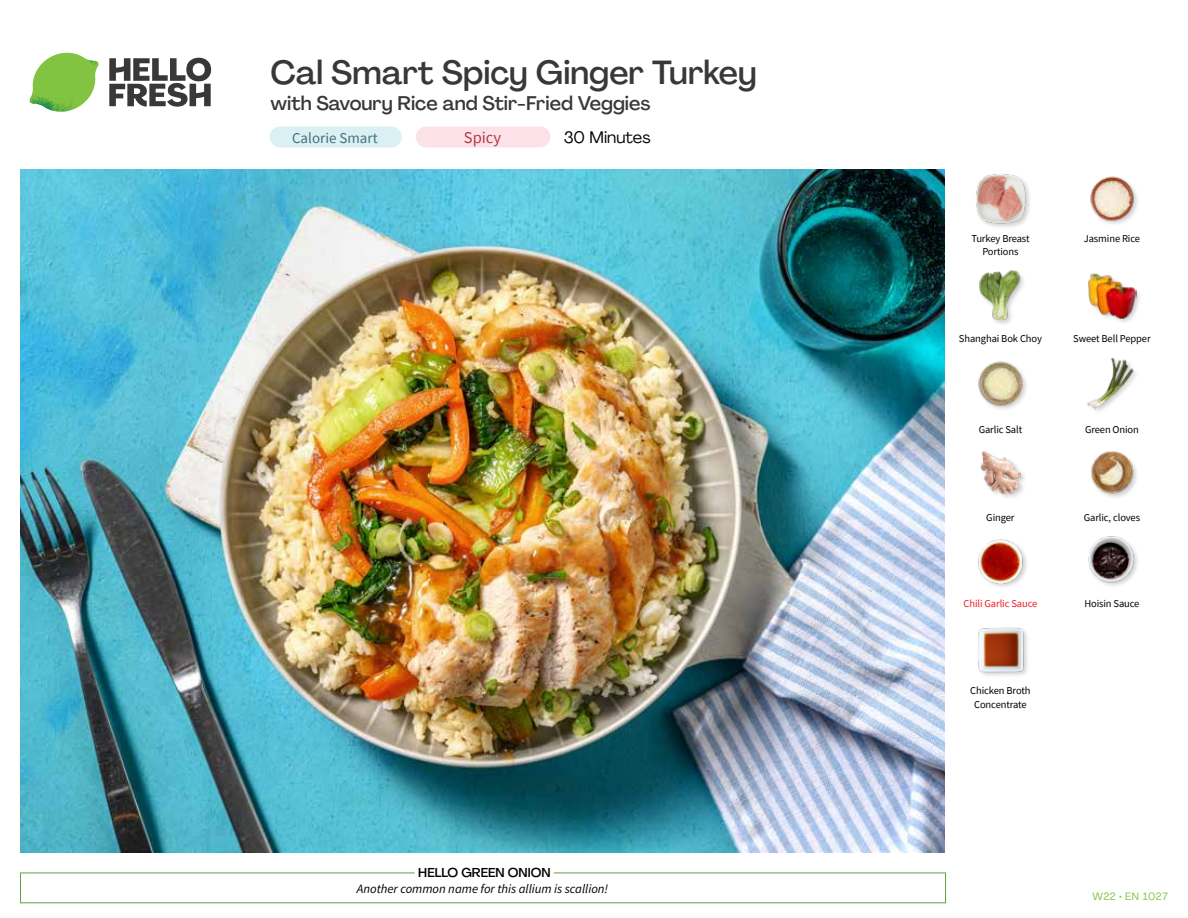
<style>
.page{position:relative;width:1188px;height:918px;background:#fff}
.page>*{position:absolute;margin:0;border:0;box-sizing:border-box;transform-origin:0 0}
.t1{font:500 33px "Agrandir";color:#383839}
.t2{font:500 19.5px "Agrandir";color:#383839}
.t3{font:16.5px "Agrandir";color:#000}
.t4{font:16.5px "Source Sans Pro";color:#b33841}
.t5{font:15px "Source Sans Pro";color:#43717b}
.t6{font:italic 12.75px "Source Sans Pro";color:#000}
.t7{font:500 12.75px "Agrandir";color:#000}
.t8{font:10.5px/13.5px "Source Sans Pro";letter-spacing:-.01em;color:#000;text-align:center}
.t9{font:10.5px "Source Sans Pro";letter-spacing:-.01em;color:#ed1d24}
.t10{font:10.5px "Agrandir";letter-spacing:.05em;color:#82c341}
</style>
<div class="page">
<svg style="left:109px;top:57px;width:102px;height:50px"></svg>
<svg style="left:34px;top:53px;width:62px;height:40px"></svg>
<img style="left:67px;top:53px;width:32px;height:26px">
<img style="left:33px;top:75px;width:59px;height:11px">
<img style="left:29px;top:79px;width:61px;height:33px">
<img style="left:65px;top:86px;width:27px;height:25px">
<div style="left:20px;top:873px;width:926px;height:30px;border:1px solid #609f43"></div>
<div style="left:415px;top:865px;width:139px;height:15px;background:#fff"></div>
<img style="left:21px;top:170px;width:924px;height:682px">
<div style="left:270px;top:127px;width:132px;height:20px;background:#dbf0f2;border-radius:10px"></div>
<div style="left:416px;top:127px;width:134px;height:20px;background:#fce1e9;border-radius:10px"></div>
<img style="left:978px;top:627px;width:50px;height:49px">
<img style="left:1088px;top:536px;width:50px;height:50px">
<img style="left:978px;top:539px;width:49px;height:48px">
<img style="left:1090px;top:451px;width:47px;height:47px">
<div style="left:979px;top:450px;width:48px;height:50px;background:#000;opacity:.2"></div>
<img style="left:980px;top:450px;width:41px;height:44px">
<img style="left:1087px;top:357px;width:49px;height:54px">
<img style="left:978px;top:361px;width:48px;height:48px">
<div style="left:1087px;top:273px;width:56px;height:52px;background:#000;opacity:.2"></div>
<img style="left:1088px;top:273px;width:48px;height:46px">
<div style="left:978px;top:269px;width:48px;height:57px;background:#000;opacity:.2"></div>
<img style="left:978px;top:270px;width:47px;height:50px">
<img style="left:1090px;top:176px;width:48px;height:48px">
<img style="left:976px;top:174px;width:53px;height:53px">
<h1 class="t1" style="left:271px;top:52px;width:488px">Cal Smart Spicy Ginger Turkey</h1>
<h2 class="t2" style="left:271px;top:91px;width:381px">with Savoury Rice and Stir-Fried Veggies</h2>
<h3 class="t5" style="left:292px;top:128px;width:87px">Calorie Smart</h3>
<h3 class="t4" style="left:464px;top:127px;width:39px">Spicy</h3>
<h3 class="t3" style="left:564px;top:127px;width:88px">30 Minutes</h3>
<p class="t7" style="left:418px;top:864px;width:134px">HELLO GREEN ONION</p>
<p class="t6" style="left:357px;top:881px;width:253px">Another common name for this allium is scallion!</p>
<p class="t8" style="left:971px;top:231px;width:60px">Turkey Breast<br>Portions</p>
<p class="t8" style="left:959px;top:331px;width:84px">Shanghai Bok Choy</p>
<p class="t8" style="left:1084px;top:231px;width:58px">Jasmine Rice</p>
<p class="t8" style="left:1073px;top:331px;width:79px">Sweet Bell Pepper</p>
<p class="t8" style="left:979px;top:423px;width:45px">Garlic Salt</p>
<p class="t8" style="left:1085px;top:423px;width:55px">Green Onion</p>
<p class="t8" style="left:986px;top:511px;width:30px">Ginger</p>
<p class="t8" style="left:1084px;top:511px;width:58px">Garlic, cloves</p>
<p class="t9" style="left:964px;top:597px;width:75px">Chili Garlic Sauce</p>
<p class="t8" style="left:1084px;top:596px;width:57px">Hoisin Sauce</p>
<p class="t8" style="left:970px;top:684px;width:62px">Chicken Broth<br>Concentrate</p>
<p class="t10" style="left:1092px;top:890px;width:77px">W22 • EN 1027</p>
</div>
